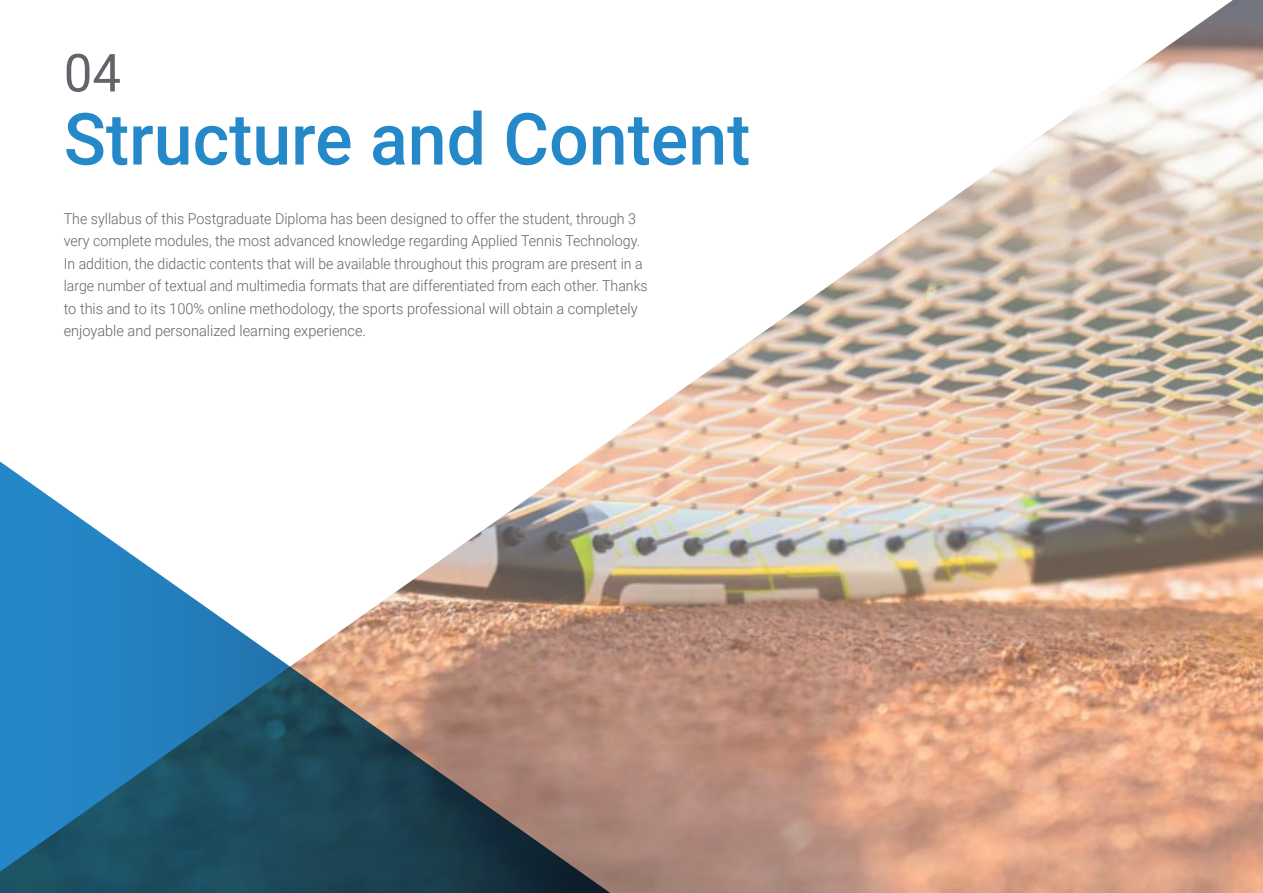
<style>
.page{position:relative;width:1263px;height:893px;background:#fff}
.page>*{position:absolute;margin:0;border:0;box-sizing:border-box;transform-origin:0 0}
.t1{font:500 72px "Roboto";color:#2488c9}
.t2{font:52.5px "Roboto";color:#61646a}
.t3{font:300 15px/22.5px "Roboto";color:#61646a;scale:.95 1}
</style>
<div class="page">
<img style="left:602px;top:0;width:661px;height:893px">
<svg style="left:0;top:446px;width:640px;height:447px"></svg>
<h2 class="t2" style="left:64px;top:36px;width:59px">04</h2>
<h1 class="t1" style="left:64px;top:89px;width:688px">Structure and Content</h1>
<p class="t3" style="left:64px;top:207px;width:616px">The syllabus of this Postgraduate Diploma has been designed to offer the student, through 3 very complete modules, the most advanced knowledge regarding Applied Tennis Technology.<br>In addition, the didactic contents that will be available throughout this program are present in a large number of textual and multimedia formats that are differentiated from each other. Thanks to this and to its 100% online methodology, the sports professional will obtain a completely enjoyable and personalized learning experience.</p>
</div>
